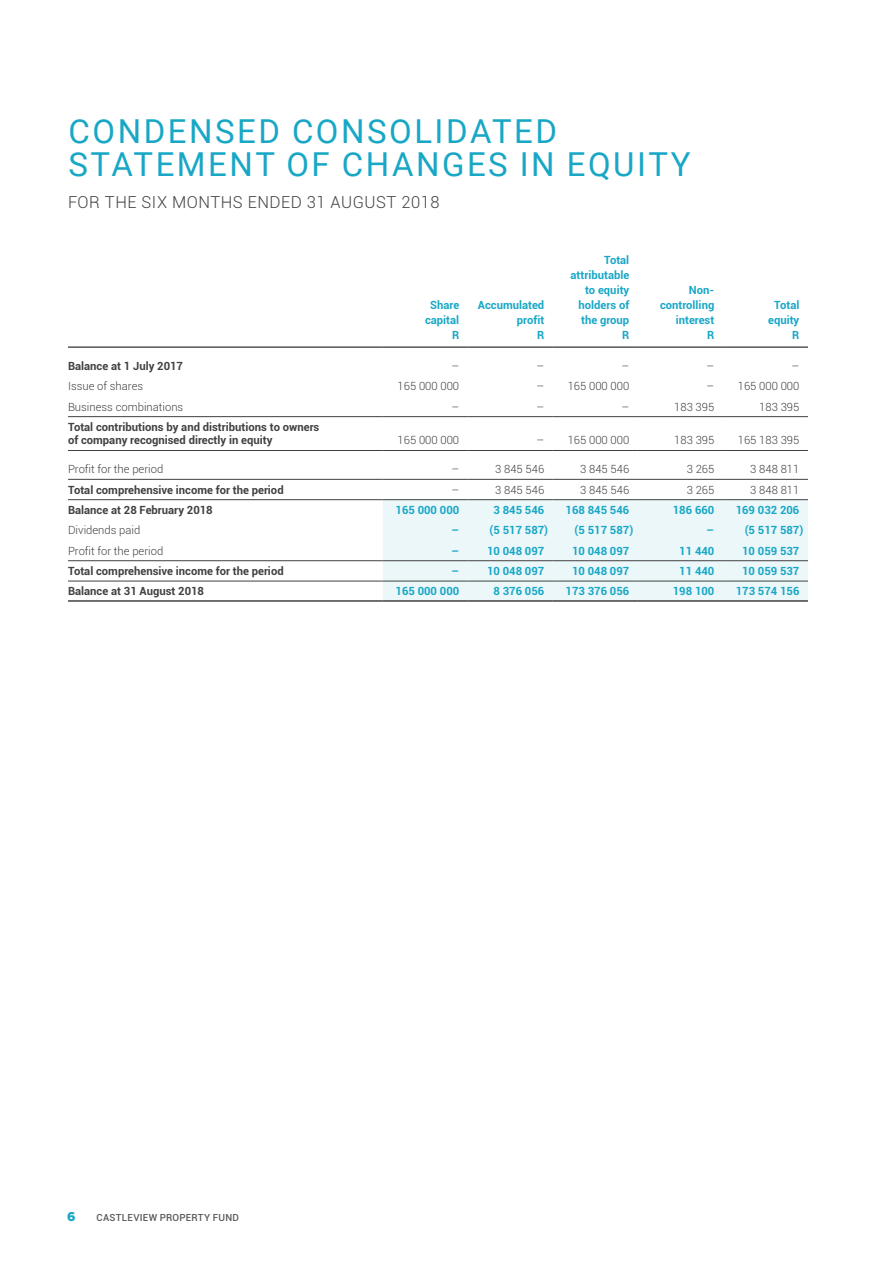
<style>
.page{position:relative;width:893px;height:1263px;background:#fff}
.page>*{position:absolute;margin:0;border:0;box-sizing:border-box;transform-origin:0 0}
.t1{font:33px/33px "Roboto";letter-spacing:.075em;color:#19a7c6}
.t2{font:300 16.5px "Roboto";letter-spacing:.03em;color:#414042}
.t3{font:900 12.75px "Gotham";color:#19a7c6}
.t4{font:700 11.25px/15px "Roboto";color:#19a7c6;text-align:right}
.t5{font:300 11.25px "Roboto";color:#414042}
.t6{font:700 11.25px/13.5px "Roboto";color:#414042}
.t7{font:500 9.75px "Roboto";letter-spacing:.025em;color:#58595b}
</style>
<div class="page">
<div style="left:383px;top:500px;width:425px;height:100px;background:#ebf7f9"></div>
<hr style="left:68px;top:347px;width:315px;height:1px;background:#000">
<hr style="left:383px;top:347px;width:85px;height:1px;background:#000">
<hr style="left:468px;top:347px;width:85px;height:1px;background:#000">
<hr style="left:553px;top:347px;width:85px;height:1px;background:#000">
<hr style="left:638px;top:347px;width:85px;height:1px;background:#000">
<hr style="left:723px;top:347px;width:85px;height:1px;background:#000">
<hr style="left:68px;top:479px;width:315px;height:1px;background:#414042">
<hr style="left:383px;top:499px;width:85px;height:1px;background:#414042">
<hr style="left:468px;top:499px;width:85px;height:1px;background:#414042">
<hr style="left:553px;top:499px;width:85px;height:1px;background:#414042">
<hr style="left:638px;top:499px;width:85px;height:1px;background:#414042">
<hr style="left:723px;top:499px;width:85px;height:1px;background:#414042">
<hr style="left:68px;top:416px;width:315px;height:1px;background:#414042">
<hr style="left:383px;top:416px;width:85px;height:1px;background:#414042">
<hr style="left:468px;top:416px;width:85px;height:1px;background:#414042">
<hr style="left:553px;top:416px;width:85px;height:1px;background:#414042">
<hr style="left:638px;top:416px;width:85px;height:1px;background:#414042">
<hr style="left:723px;top:416px;width:85px;height:1px;background:#414042">
<hr style="left:68px;top:499px;width:315px;height:1px;background:#414042">
<hr style="left:68px;top:560px;width:315px;height:1px;background:#414042">
<hr style="left:383px;top:560px;width:85px;height:1px;background:#414042">
<hr style="left:468px;top:560px;width:85px;height:1px;background:#414042">
<hr style="left:553px;top:560px;width:85px;height:1px;background:#414042">
<hr style="left:638px;top:560px;width:85px;height:1px;background:#414042">
<hr style="left:723px;top:560px;width:85px;height:1px;background:#414042">
<hr style="left:68px;top:450px;width:315px;height:1px;background:#414042">
<hr style="left:383px;top:450px;width:85px;height:1px;background:#414042">
<hr style="left:468px;top:450px;width:85px;height:1px;background:#414042">
<hr style="left:553px;top:450px;width:85px;height:1px;background:#414042">
<hr style="left:638px;top:450px;width:85px;height:1px;background:#414042">
<hr style="left:723px;top:450px;width:85px;height:1px;background:#414042">
<hr style="left:383px;top:479px;width:85px;height:1px;background:#414042">
<hr style="left:468px;top:479px;width:85px;height:1px;background:#414042">
<hr style="left:553px;top:479px;width:85px;height:1px;background:#414042">
<hr style="left:638px;top:479px;width:85px;height:1px;background:#414042">
<hr style="left:723px;top:479px;width:85px;height:1px;background:#414042">
<hr style="left:68px;top:581px;width:315px;height:1px;background:#414042">
<hr style="left:383px;top:581px;width:85px;height:1px;background:#414042">
<hr style="left:468px;top:581px;width:85px;height:1px;background:#414042">
<hr style="left:553px;top:581px;width:85px;height:1px;background:#414042">
<hr style="left:638px;top:581px;width:85px;height:1px;background:#414042">
<hr style="left:723px;top:581px;width:85px;height:1px;background:#414042">
<hr style="left:68px;top:600px;width:315px;height:2px;background:#414042">
<hr style="left:383px;top:600px;width:85px;height:2px;background:#414042">
<hr style="left:468px;top:600px;width:85px;height:2px;background:#414042">
<hr style="left:553px;top:600px;width:85px;height:2px;background:#414042">
<hr style="left:638px;top:600px;width:85px;height:2px;background:#414042">
<hr style="left:723px;top:600px;width:85px;height:2px;background:#414042">
<h1 class="t1" style="left:69px;top:114px;width:624px">CONDENSED CONSOLIDATED<br>STATEMENT OF CHANGES IN EQUITY</h1>
<h2 class="t2" style="left:68px;top:191px;width:373px">FOR THE SIX MONTHS ENDED 31 AUGUST 2018</h2>
<p class="t4" style="left:425px;top:297px;width:36px">Share capital<br>R</p>
<p class="t4" style="left:478px;top:297px;width:68px">Accumulated profit<br>R</p>
<p class="t4" style="left:571px;top:252px;width:60px">Total attributable to equity holders of the group<br>R</p>
<p class="t4" style="left:660px;top:282px;width:56px">Non&shy;controlling interest<br>R</p>
<p class="t4" style="left:768px;top:297px;width:33px">Total equity<br>R</p>
<p class="t6" style="left:68px;top:359px;width:117px">Balance at 1 July 2017</p>
<p class="t5" style="left:451px;top:358px;width:9px">–</p>
<p class="t5" style="left:536px;top:358px;width:9px">–</p>
<p class="t5" style="left:621px;top:358px;width:9px">–</p>
<p class="t5" style="left:707px;top:358px;width:9px">–</p>
<p class="t5" style="left:792px;top:358px;width:9px">–</p>
<p class="t5" style="left:68px;top:378px;width:77px">Issue of shares</p>
<p class="t5" style="left:398px;top:378px;width:63px">165 000 000</p>
<p class="t5" style="left:536px;top:378px;width:94px">– 165 000 000</p>
<p class="t5" style="left:707px;top:378px;width:94px">– 165 000 000</p>
<p class="t5" style="left:68px;top:399px;width:117px">Business combinations</p>
<p class="t5" style="left:451px;top:399px;width:9px">–</p>
<p class="t5" style="left:536px;top:399px;width:9px">–</p>
<p class="t5" style="left:622px;top:399px;width:9px">–</p>
<p class="t5" style="left:674px;top:399px;width:42px">183 395</p>
<p class="t5" style="left:759px;top:399px;width:42px">183 395</p>
<p class="t6" style="left:68px;top:420px;width:253px">Total contributions by and distributions to owners of company recognised directly in equity</p>
<p class="t5" style="left:398px;top:433px;width:63px">165 000 000</p>
<p class="t5" style="left:536px;top:433px;width:94px">– 165 000 000</p>
<p class="t5" style="left:674px;top:433px;width:42px">183 395</p>
<p class="t5" style="left:738px;top:433px;width:63px">165 183 395</p>
<p class="t5" style="left:68px;top:461px;width:97px">Profit for the period</p>
<p class="t5" style="left:451px;top:461px;width:9px">–</p>
<p class="t5" style="left:495px;top:461px;width:51px">3 845 546</p>
<p class="t5" style="left:580px;top:461px;width:51px">3 845 546</p>
<p class="t5" style="left:687px;top:461px;width:29px">3 265</p>
<p class="t5" style="left:750px;top:461px;width:51px">3 848 811</p>
<p class="t6" style="left:68px;top:482px;width:217px">Total comprehensive income for the period</p>
<p class="t5" style="left:451px;top:482px;width:9px">–</p>
<p class="t5" style="left:495px;top:482px;width:51px">3 845 546</p>
<p class="t5" style="left:580px;top:482px;width:51px">3 845 546</p>
<p class="t5" style="left:687px;top:482px;width:29px">3 265</p>
<p class="t5" style="left:750px;top:482px;width:51px">3 848 811</p>
<p class="t6" style="left:68px;top:503px;width:146px">Balance at 28 February 2018</p>
<p class="t4" style="left:396px;top:502px;width:65px">165 000 000</p>
<p class="t4" style="left:493px;top:502px;width:52px">3 845 546</p>
<p class="t4" style="left:566px;top:502px;width:65px">168 845 546</p>
<p class="t4" style="left:673px;top:502px;width:43px">186 660</p>
<p class="t4" style="left:736px;top:502px;width:65px">169 032 206</p>
<p class="t5" style="left:68px;top:522px;width:74px">Dividends paid</p>
<p class="t4" style="left:451px;top:522px;width:9px">–</p>
<p class="t4" style="left:490px;top:522px;width:60px">(5 517 587)</p>
<p class="t4" style="left:575px;top:522px;width:60px">(5 517 587)</p>
<p class="t4" style="left:707px;top:522px;width:9px">–</p>
<p class="t4" style="left:745px;top:522px;width:60px">(5 517 587)</p>
<p class="t5" style="left:68px;top:543px;width:97px">Profit for the period</p>
<p class="t4" style="left:451px;top:543px;width:9px">–</p>
<p class="t4" style="left:487px;top:543px;width:59px">10 048 097</p>
<p class="t4" style="left:572px;top:543px;width:59px">10 048 097</p>
<p class="t4" style="left:679px;top:543px;width:37px">11 440</p>
<p class="t4" style="left:742px;top:543px;width:59px">10 059 537</p>
<p class="t6" style="left:68px;top:564px;width:217px">Total comprehensive income for the period</p>
<p class="t4" style="left:451px;top:563px;width:9px">–</p>
<p class="t4" style="left:487px;top:563px;width:59px">10 048 097</p>
<p class="t4" style="left:572px;top:563px;width:59px">10 048 097</p>
<p class="t4" style="left:679px;top:563px;width:37px">11 440</p>
<p class="t4" style="left:742px;top:563px;width:59px">10 059 537</p>
<p class="t6" style="left:68px;top:584px;width:138px">Balance at 31 August 2018</p>
<p class="t4" style="left:396px;top:583px;width:65px">165 000 000</p>
<p class="t4" style="left:493px;top:583px;width:52px">8 376 056</p>
<p class="t4" style="left:566px;top:583px;width:65px">173 376 056</p>
<p class="t4" style="left:673px;top:583px;width:43px">198 100</p>
<p class="t4" style="left:736px;top:583px;width:65px">173 574 156</p>
<p class="t3" style="left:67px;top:1207px;width:10px">6</p>
<p class="t7" style="left:97px;top:1210px;width:144px">CASTLEVIEW PROPERTY FUND</p>
</div>
